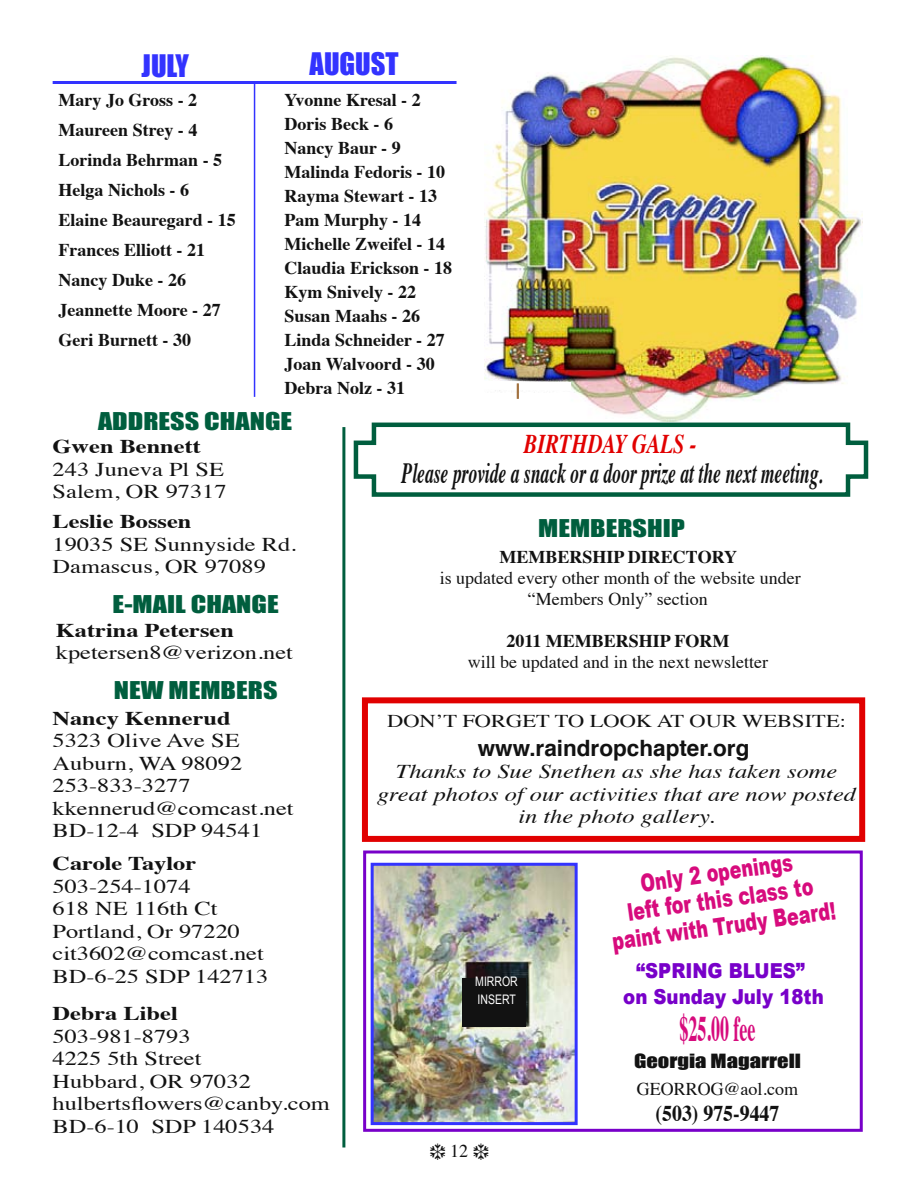
<style>
.page{position:relative;width:918px;height:1188px;background:#fff}
.page>*{position:absolute;margin:0;border:0;box-sizing:border-box;transform-origin:0 0}
.t1{font:700 36px "Times";color:#d70b7d;scale:.5 1}
.t2{font:italic 700 29.25px "Times";color:#121212;scale:.6 1}
.t3{font:28.5px "Impact";color:#33f}
.t4{font:italic 700 27px "Times";color:#e10000;scale:.76 1}
.t5{font:900 24.45px/27px "Arial";color:#d70b7d;text-align:center;scale:.72 1}
.t6{font:22.5px "Impact";color:#005e3e;scale:1.25 1}
.t7{font:700 22.5px "Helvetica";color:#121212}
.t8{font:700 22.5px "Times";color:#121212;scale:.88 1}
.t9{font:900 20.7px/25.5px "Arial";color:#7800c9;text-align:center;scale:.88 1}
.t10{font:19.5px/22.5px "Times";color:#121212;scale:1.25 1}
.t11{font:italic 19.5px/22.5px "Times";color:#121212;text-align:center;scale:1.25 1}
.t12{font:700 19.5px "Times";color:#121212;scale:1.25 1}
.t13{font:700 18px/24px "Times";color:#121212}
.t14{font:18px/21px "Times";color:#121212;text-align:center}
.t15{font:18px "Times";color:#121212;scale:1.25 1}
.t16{font:18px "Impact";color:#121212;scale:1.25 1}
.t17{font:13.2px/18px "Arial";color:#fff;scale:.8 1}
</style>
<div class="page">
<hr style="left:53px;top:81px;width:404px;height:3px;background:#33f">
<svg style="left:353px;top:421px;width:516px;height:76px"></svg>
<img style="left:484px;top:55px;width:378px;height:366px">
<hr style="left:254px;top:81px;width:1px;height:316px;background:#33f">
<svg style="left:484px;top:376px;width:101px;height:34px"></svg>
<hr style="left:342px;top:427px;width:3px;height:721px;background:#005e3e">
<div style="left:362px;top:697px;width:503px;height:145px;border:6px solid #e10000"></div>
<div style="left:363px;top:850px;width:500px;height:282px;border:3px solid #7800c9"></div>
<img style="left:375px;top:867px;width:199px;height:254px">
<div style="left:371px;top:863px;width:207px;height:262px;border:3px solid #33f"></div>
<div style="left:462px;top:978px;width:63px;height:48px;background:#121212"></div>
<h3 class="t3" style="left:142px;top:43px;width:49px">JULY</h3>
<h3 class="t3" style="left:310px;top:42px;width:91px">AUGUST</h3>
<p class="t13" style="left:59px;top:83px;width:179px;line-height:30px">Mary Jo Gross - 2<br>Maureen Strey - 4<br>Lorinda Behrman - 5<br>Helga Nichols - 6<br>Elaine Beauregard - 15<br>Frances Elliott - 21<br>Nancy Duke - 26<br>Jeannette Moore - 27<br>Geri Burnett - 30</p>
<p class="t13" style="left:285px;top:86px;width:169px">Yvonne Kresal - 2<br>Doris Beck - 6<br>Nancy Baur - 9<br>Malinda Fedoris - 10<br>Rayma Stewart - 13<br>Pam Murphy - 14<br>Michelle Zweifel - 14<br>Claudia Erickson - 18<br>Kym Snively - 22<br>Susan Maahs - 26<br>Linda Schneider - 27<br>Joan Walvoord - 30<br>Debra Nolz - 31</p>
<p class="t6" style="left:98px;top:404px;width:157px">ADDRESS CHANGE</p>
<p class="t12" style="left:53px;top:428px;width:120px">Gwen Bennett</p>
<p class="t10" style="left:53px;top:456px;width:141px">243 Juneva Pl SE<br>Salem, OR 97317</p>
<p class="t12" style="left:53px;top:503px;width:113px">Leslie Bossen</p>
<p class="t10" style="left:53px;top:531px;width:197px">19035 SE Sunnyside Rd.<br>Damascus, OR 97089</p>
<p class="t6" style="left:113px;top:587px;width:134px">E-MAIL CHANGE</p>
<p class="t12" style="left:56px;top:612px;width:144px">Katrina Petersen</p>
<p class="t10" style="left:56px;top:640px;width:191px">kpetersen8@verizon.net</p>
<p class="t6" style="left:114px;top:673px;width:132px">NEW MEMBERS</p>
<p class="t12" style="left:53px;top:699px;width:144px">Nancy Kennerud</p>
<p class="t10" style="left:53px;top:728px;width:194px">5323 Olive Ave SE<br>Auburn, WA 98092<br>253-833-3277 kkennerud@comcast.net<br>BD-12-4 SDP 94541</p>
<p class="t12" style="left:53px;top:845px;width:117px">Carole Taylor</p>
<p class="t10" style="left:53px;top:873px;width:174px">503-254-1074<br>618 NE 116th Ct<br>Portland, Or 97220 cit3602@comcast.net<br>BD-6-25 SDP 142713</p>
<p class="t12" style="left:53px;top:995px;width:102px">Debra Libel</p>
<p class="t10" style="left:53px;top:1023px;width:223px">503-981-8793<br>4225 5th Street<br>Hubbard, OR 97032 hulbertsflowers@canby.com<br>BD-6-10 SDP 140534</p>
<h3 class="t4" style="left:524px;top:418px;width:229px">BIRTHDAY GALS -</h3>
<h2 class="t2" style="left:402px;top:445px;width:704px">Please provide a snack or a door prize at the next meeting.</h2>
<p class="t6" style="left:538px;top:511px;width:119px">MEMBERSHIP</p>
<p class="t13" style="left:499px;top:543px;width:239px">MEMBERSHIP DIRECTORY</p>
<p class="t14" style="left:440px;top:566px;width:362px">is updated every other month of the website under “Members Only” section</p>
<p class="t13" style="left:506px;top:627px;width:225px">2011 MEMBERSHIP FORM</p>
<p class="t14" style="left:468px;top:650px;width:302px">will be updated and in the next newsletter</p>
<p class="t15" style="left:387px;top:704px;width:369px">DON’T FORGET TO LOOK AT OUR WEBSITE:</p>
<p class="t7" style="left:478px;top:730px;width:273px">www.raindropchapter.org</p>
<p class="t11" style="left:377px;top:759px;width:385px">Thanks to Sue Snethen as she has taken some great photos of our activities that are now posted in the photo gallery.</p>
<p class="t17" style="left:475px;top:972px;width:55px">MIRROR<br>INSERT</p>
<p class="t14" style="left:450px;top:1138px;width:19px">12</p>
<h3 class="t5" style="left:603px;top:874px;width:315px;rotate:-8deg">Only 2 openings<br>left for this class to paint with Trudy Beard!</h3>
<p class="t9" style="left:623px;top:958px;width:229px">“SPRING BLUES”<br>on Sunday July 18th</p>
<h1 class="t1" style="left:680px;top:995px;width:153px">$25.00 fee</h1>
<p class="t16" style="left:634px;top:1047px;width:135px">Georgia Magarrell</p>
<p class="t14" style="left:637px;top:1077px;width:163px">GEORROG@aol.com</p>
<p class="t8" style="left:656px;top:1092px;width:142px">(503) 975-9447</p>
</div>
